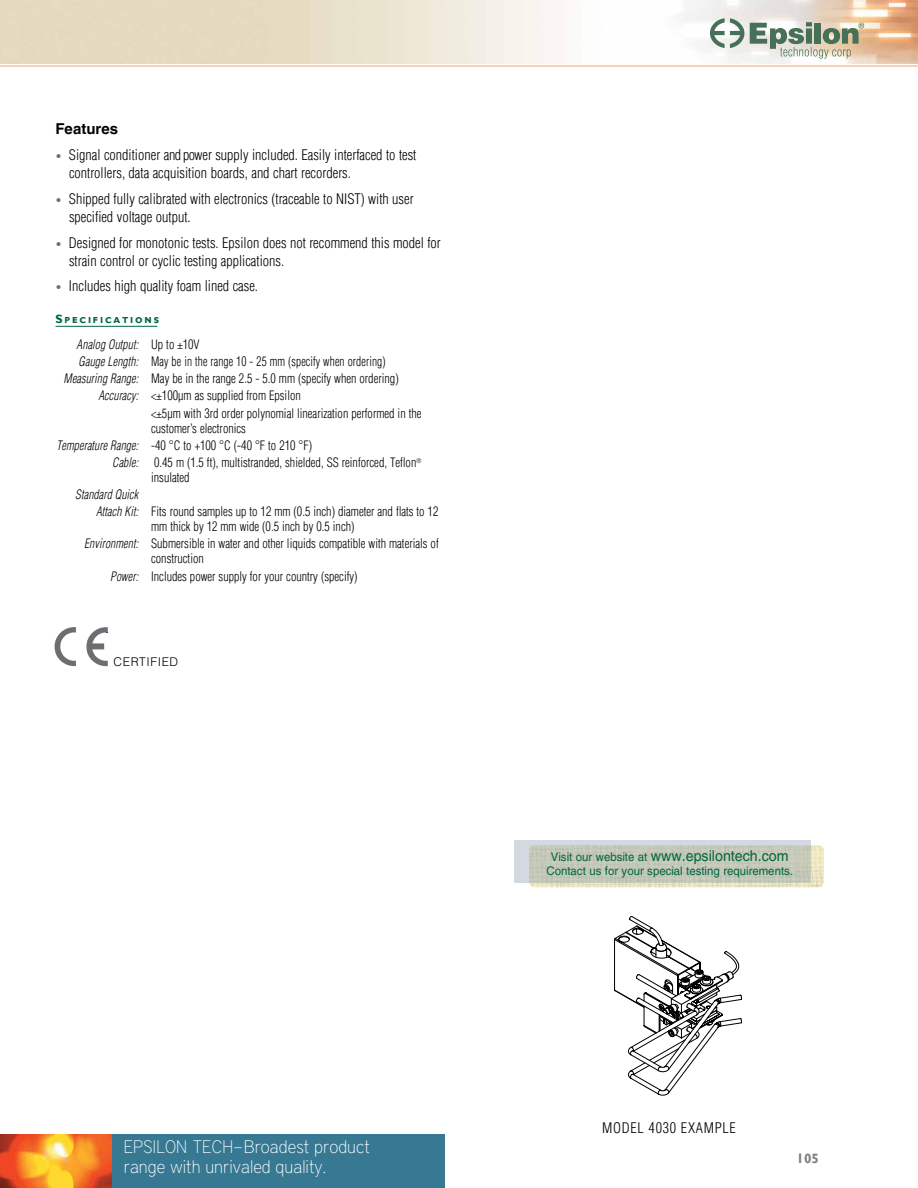
<style>
.page{position:relative;width:918px;height:1188px;background:#fff}
.page>*{position:absolute;margin:0;border:0;box-sizing:border-box;transform-origin:0 0}
.t1{font:100 18px/19.5px "District Pro";color:#fff;scale:.94 1}
.t2{font:15px "Helvetica LT Pro";color:#00673e;scale:.95 1}
.subhead{font:700 15px "Helvetica LT Pro";color:#000}
.features_body{font:300 condensed 14.25px/18px "Helvetica LT Pro";color:#000}
.drawing_captions{font:300 condensed 14.25px "Helvetica LT Pro";letter-spacing:.05em;color:#000}
.t3{font:700 13.5px "Gill Sans MT Pro";color:#808081}
.spec_category_head{font:300 condensed 12.75px "Helvetica LT Pro";letter-spacing:.01em;color:#000;scale:.9 1}
.spec_category_head-2{font:italic 300 condensed 12.75px "Helvetica LT Pro";letter-spacing:.01em;color:#000;scale:.9 1}
.spec_category_head-3{font:300 condensed 12.6px/15px "Helvetica LT Pro";color:#000;scale:.96 1}
.t4{font:12px "Helvetica LT Pro";color:#00673e;scale:.95 1}
.spec_heads{font:700 12px "Gill Sans MT Pro";letter-spacing:.15em;color:#00673e}
.t5{font:300 12px "Helvetica LT Pro";letter-spacing:.05em;color:#000}
.s1{font-size:10.5px;color:#6f6e6e}
.s2{font-style:normal;font-size:12.6px}
.s3{font-style:italic}
.s4{font-style:italic;font-size:12.75px}
.s5{font-size:12px}
</style>
<div class="page">
<hr style="left:0;top:66px;width:918px;height:1px;background:#eba671">
<svg style="left:614px;top:916px;width:128px;height:179px"></svg>
<hr style="left:56px;top:326px;width:101px;height:1px;background:#00673e">
<img style="left:0;top:0;width:918px;height:64px">
<img style="left:529px;top:845px;width:295px;height:42px">
<svg style="left:514px;top:841px;width:297px;height:42px;background:#c5cabd"></svg>
<div style="left:0;top:1134px;width:445px;height:54px;background:#377993"></div>
<img style="left:0;top:1134px;width:112px;height:54px">
<svg style="left:710px;top:18px;width:34px;height:30px"></svg>
<svg style="left:750px;top:22px;width:114px;height:37px;background:#b2b9a7"></svg>
<svg style="left:55px;top:627px;width:21px;height:39px"></svg>
<svg style="left:86px;top:627px;width:23px;height:39px"></svg>
<p class="subhead" style="left:56px;top:119px;width:64px">Features</p>
<p class="features_body" style="left:69px;top:146px;width:349px;text-indent:-14px"><span class="s1">•</span> Signal conditioner and power supply included. Easily interfaced to test controllers, data acquisition boards, and chart recorders.</p>
<p class="features_body" style="left:69px;top:190px;width:346px;text-indent:-14px"><span class="s1">•</span> Shipped fully calibrated with electronics (traceable to NIST) with user specified voltage output.</p>
<p class="features_body" style="left:69px;top:233px;width:373px;text-indent:-14px"><span class="s1">•</span> Designed for monotonic tests. Epsilon does not recommend this model for strain control or cyclic testing applications.</p>
<p class="features_body" style="left:56px;top:277px;width:204px"><span class="s1">•</span> Includes high quality foam lined case.</p>
<p class="spec_heads" style="left:56px;top:312px;width:105px">Specifications</p>
<p class="spec_category_head-2" style="left:77px;top:336px;width:138px">Analog Output: <span class="s2">Up to ±10V</span></p>
<p class="spec_category_head" style="left:79px;top:353px;width:343px"><span class="s3">Gauge Length:</span> May be in the range 10 - 25 mm (specify when ordering)</p>
<p class="spec_category_head-3" style="left:64px;top:371px;width:351px"><span class="s4">Measuring Range:</span> May be in the range 2.5 - 5.0 mm (specify when ordering)</p>
<p class="spec_category_head-3" style="left:98px;top:388px;width:212px"><span class="s4">Accuracy:</span> &lt;±100µm as supplied from Epsilon</p>
<p class="spec_category_head-3" style="left:151px;top:405px;width:283px">&lt;±5µm with 3rd order polynomial linearization performed in the customer’s electronics</p>
<p class="spec_category_head-3" style="left:56px;top:438px;width:268px"><span class="s4">Temperature Range:</span> -40 °C to +100 °C (-40 °F to 210 °F)</p>
<p class="spec_category_head-2" style="left:112px;top:454px;width:30px">Cable:</p>
<p class="spec_category_head-3" style="left:151px;top:455px;width:283px">0.45 m (1.5 ft), multistranded, shielded, SS reinforced, Teflon<sup>® </sup>insulated</p>
<p class="spec_category_head-2" style="left:75px;top:486px;width:71px">Standard Quick</p>
<p class="spec_category_head-3" style="left:151px;top:504px;width:301px;text-indent:-55px"><span class="s4">Attach Kit:</span> Fits round samples up to 12 mm (0.5 inch) diameter and flats to 12 mm thick by 12 mm wide (0.5 inch by 0.5 inch)</p>
<p class="spec_category_head-3" style="left:151px;top:536px;width:301px;text-indent:-67px"><span class="s4">Environment:</span> Submersible in water and other liquids compatible with materials of construction</p>
<p class="spec_category_head-3" style="left:110px;top:568px;width:259px"><span class="s4">Power:</span> Includes power supply for your country (specify)</p>
<p class="t5" style="left:113px;top:654px;width:66px">CERTIFIED</p>
<p class="t1" style="left:124px;top:1136px;width:263px">EPSILON TECH–Broadest product range with unrivaled quality.</p>
<p class="t2" style="left:551px;top:847px;width:252px"><span class="s5">Visit our website at</span> www.epsilontech.com</p>
<p class="t4" style="left:547px;top:864px;width:261px">Contact us for your special testing requirements.</p>
<p class="drawing_captions" style="left:602px;top:1119px;width:135px">MODEL 4030 EXAMPLE</p>
<p class="t3" style="left:797px;top:1150px;width:24px">105</p>
</div>
